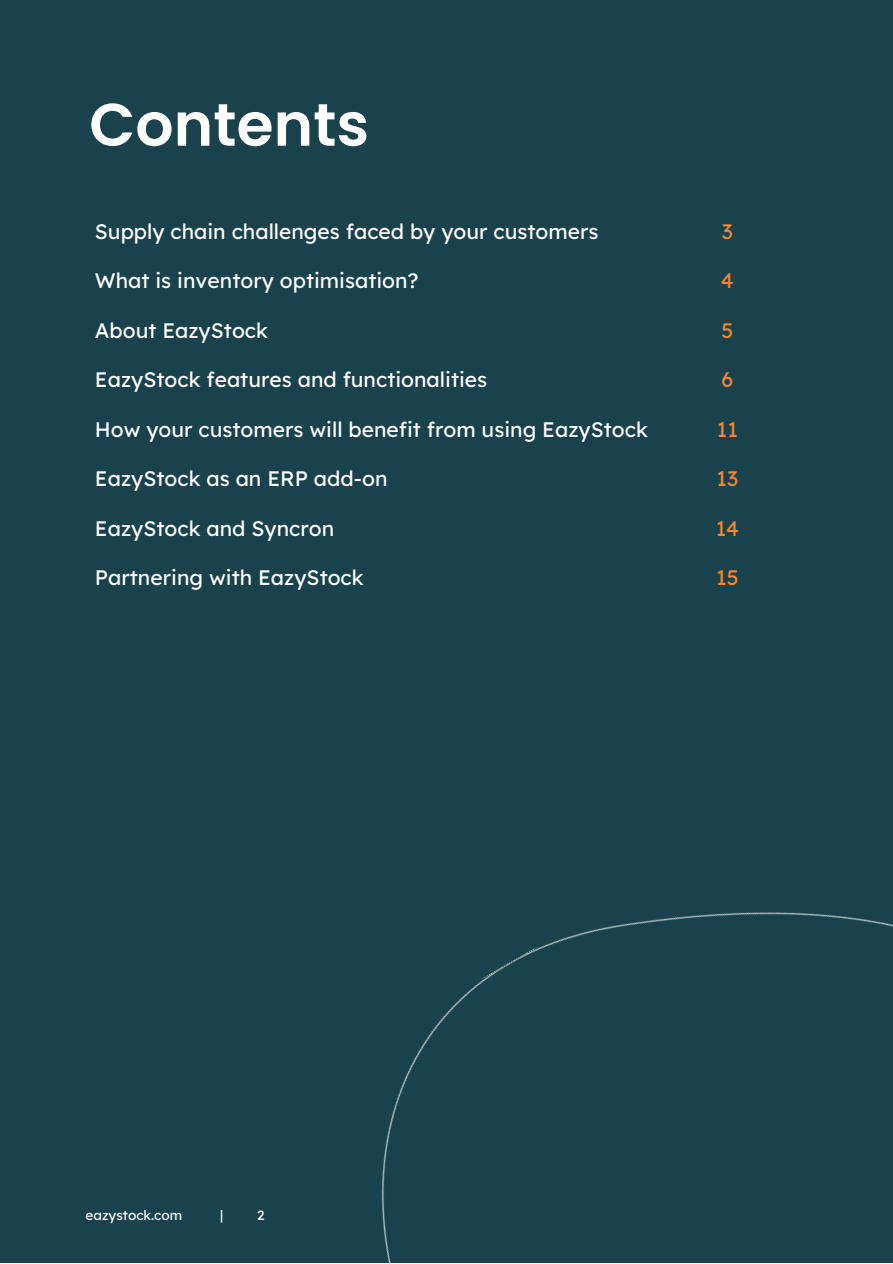
<style>
.page{position:relative;width:893px;height:1264px;background:#fff}
.page>*{position:absolute;margin:0;border:0;box-sizing:border-box;transform-origin:0 0}
.t1{font:600 60px "Poppins";color:#fff}
.t2{font:21px "Lexend";color:#fff}
.t3{font:21px "Lexend";color:#f38630}
.t4{font:13.5px "Lexend";color:#fff}
</style>
<div class="page">
<div style="left:0;top:0;width:892px;height:1262px;background:#1a424c"></div>
<img style="left:381px;top:912px;width:511px;height:350px">
<p class="t1" style="left:89px;top:83px;width:281px">Contents</p>
<p class="t2" style="left:95px;top:218px;width:505px">Supply chain challenges faced by your customers</p>
<p class="t3" style="left:721px;top:218px;width:13px">3</p>
<p class="t2" style="left:95px;top:267px;width:325px">What is inventory optimisation?</p>
<p class="t3" style="left:720px;top:267px;width:15px">4</p>
<p class="t2" style="left:95px;top:316px;width:175px">About EazyStock</p>
<p class="t3" style="left:721px;top:316px;width:13px">5</p>
<p class="t2" style="left:95px;top:366px;width:394px">EazyStock features and functionalities</p>
<p class="t3" style="left:721px;top:366px;width:13px">6</p>
<p class="t2" style="left:95px;top:415px;width:554px">How your customers will benefit from using EazyStock</p>
<p class="t3" style="left:717px;top:415px;width:22px">11</p>
<p class="t2" style="left:95px;top:465px;width:294px">EazyStock as an ERP add-on</p>
<p class="t3" style="left:716px;top:465px;width:23px">13</p>
<p class="t2" style="left:95px;top:514px;width:241px">EazyStock and Syncron</p>
<p class="t3" style="left:715px;top:514px;width:25px">14</p>
<p class="t2" style="left:95px;top:564px;width:270px">Partnering with EazyStock</p>
<p class="t3" style="left:716px;top:564px;width:24px">15</p>
<p class="t4" style="left:86px;top:1205px;width:98px">eazystock.com</p>
<p class="t4" style="left:220px;top:1205px;width:5px">|</p>
<p class="t4" style="left:257px;top:1205px;width:9px">2</p>
</div>
